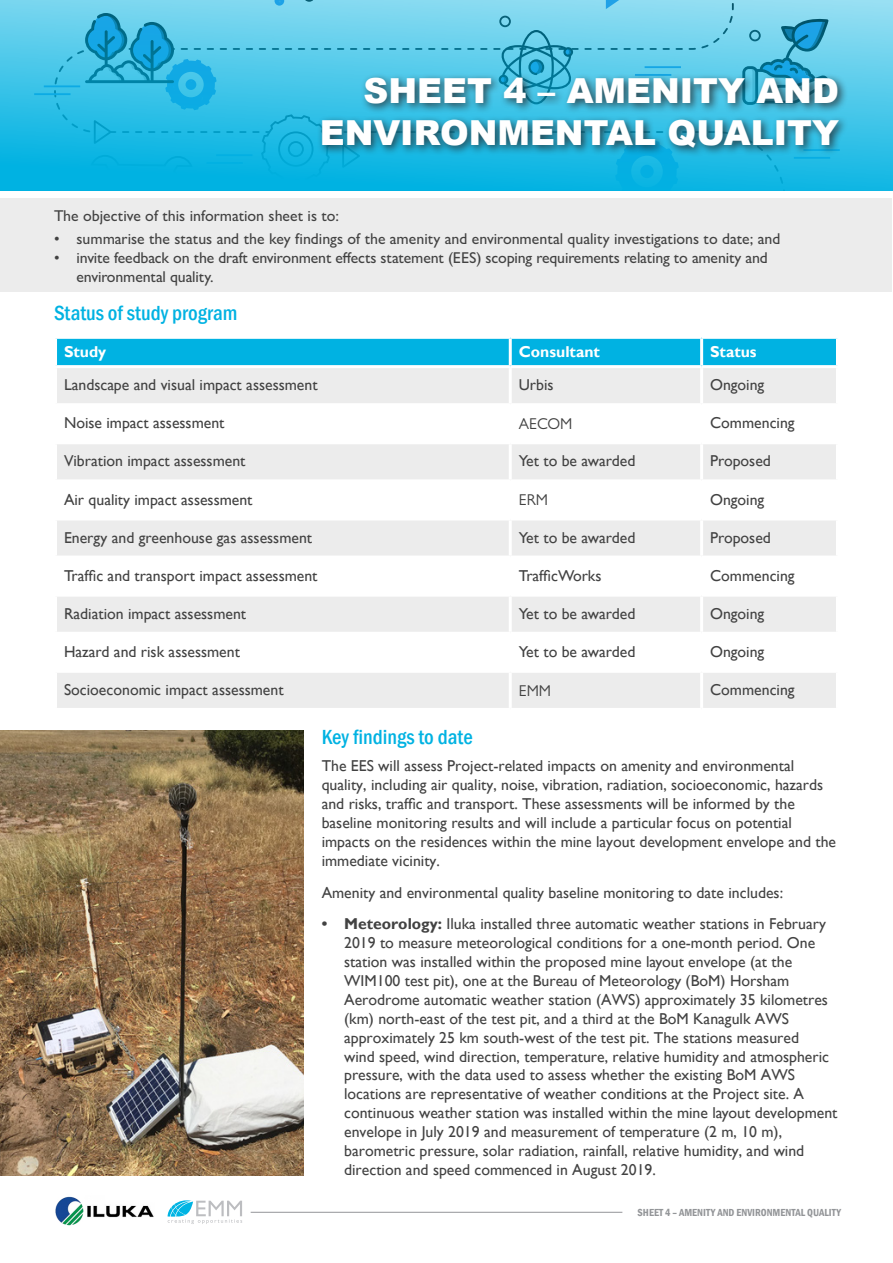
<style>
.page{position:relative;width:893px;height:1263px;background:#fff}
.page>*{position:absolute;margin:0;border:0;box-sizing:border-box;transform-origin:0 0}
.t1{font:900 34.5px/41.4px "Arial";color:#fff;text-align:right}
.t2{font:500 condensed 21px "Franklin Gothic";color:#00b2e2}
.t3{font:15.75px/18.9px "Gill Sans";color:#424242}
.t4{font:500 15.75px/18.9px "Gill Sans Nova";color:#424242}
.t5{font:700 15.75px "Gill Sans";color:#fff}
.t6{font:15.75px "Gill Sans Nova";color:#424242}
.t7{font:600 condensed 10.5px "Franklin Gothic";color:#939598}
.s1{font-weight:700}
</style>
<div class="page">
<img style="left:55px;top:1196px;width:99px;height:30px">
<svg style="left:168px;top:1200px;width:74px;height:24px"></svg>
<hr style="left:251px;top:1212px;width:371px;height:1px;background:#939598">
<svg style="left:0;top:0;width:892px;height:191px;background:#41c2e6"></svg>
<div style="left:1px;top:198px;width:891px;height:94px;background:#ececec"></div>
<div style="left:57px;top:339px;width:779px;height:26px;background:#00b2e2"></div>
<svg style="left:57px;top:368px;width:779px;height:340px;fill:#ececec"></svg>
<hr style="left:509px;top:339px;width:3px;height:26px;background:#fff">
<hr style="left:700px;top:339px;width:3px;height:26px;background:#fff">
<hr style="left:509px;top:368px;width:3px;height:35px;background:#fff">
<hr style="left:700px;top:368px;width:3px;height:35px;background:#fff">
<hr style="left:54px;top:403px;width:456px;height:3px;background:#fff">
<hr style="left:510px;top:403px;width:192px;height:3px;background:#fff">
<hr style="left:509px;top:406px;width:3px;height:35px;background:#fff">
<hr style="left:702px;top:403px;width:137px;height:3px;background:#fff">
<hr style="left:700px;top:406px;width:3px;height:35px;background:#fff">
<hr style="left:54px;top:441px;width:456px;height:3px;background:#fff">
<hr style="left:510px;top:441px;width:192px;height:3px;background:#fff">
<hr style="left:509px;top:444px;width:3px;height:35px;background:#fff">
<hr style="left:702px;top:441px;width:137px;height:3px;background:#fff">
<hr style="left:700px;top:444px;width:3px;height:35px;background:#fff">
<hr style="left:54px;top:479px;width:456px;height:3px;background:#fff">
<hr style="left:510px;top:479px;width:192px;height:3px;background:#fff">
<hr style="left:509px;top:482px;width:3px;height:35px;background:#fff">
<hr style="left:702px;top:479px;width:137px;height:3px;background:#fff">
<hr style="left:700px;top:482px;width:3px;height:35px;background:#fff">
<hr style="left:54px;top:517px;width:456px;height:3px;background:#fff">
<hr style="left:510px;top:517px;width:192px;height:3px;background:#fff">
<hr style="left:509px;top:520px;width:3px;height:35px;background:#fff">
<hr style="left:702px;top:517px;width:137px;height:3px;background:#fff">
<hr style="left:700px;top:520px;width:3px;height:35px;background:#fff">
<hr style="left:54px;top:555px;width:456px;height:3px;background:#fff">
<hr style="left:510px;top:555px;width:192px;height:3px;background:#fff">
<hr style="left:509px;top:558px;width:3px;height:36px;background:#fff">
<hr style="left:702px;top:555px;width:137px;height:3px;background:#fff">
<hr style="left:700px;top:558px;width:3px;height:36px;background:#fff">
<hr style="left:54px;top:594px;width:456px;height:3px;background:#fff">
<hr style="left:510px;top:594px;width:192px;height:3px;background:#fff">
<hr style="left:509px;top:597px;width:3px;height:35px;background:#fff">
<hr style="left:702px;top:594px;width:137px;height:3px;background:#fff">
<hr style="left:700px;top:597px;width:3px;height:35px;background:#fff">
<hr style="left:54px;top:632px;width:456px;height:3px;background:#fff">
<hr style="left:510px;top:632px;width:192px;height:3px;background:#fff">
<hr style="left:509px;top:635px;width:3px;height:35px;background:#fff">
<hr style="left:702px;top:632px;width:137px;height:3px;background:#fff">
<hr style="left:700px;top:635px;width:3px;height:35px;background:#fff">
<hr style="left:54px;top:670px;width:456px;height:3px;background:#fff">
<hr style="left:510px;top:670px;width:192px;height:3px;background:#fff">
<hr style="left:509px;top:673px;width:3px;height:35px;background:#fff">
<hr style="left:702px;top:670px;width:137px;height:3px;background:#fff">
<hr style="left:700px;top:673px;width:3px;height:35px;background:#fff">
<img style="left:0;top:730px;width:304px;height:446px">
<div style="left:317px;top:72px;width:532px;height:85px;background:#231f20;opacity:.75"></div>
<h1 class="t1" style="left:320px;top:69px;width:521px">SHEET 4 – AMENITY AND<br>ENVIRONMENTAL QUALITY</h1>
<p class="t4" style="left:54px;top:206px;width:287px">The objective of this information sheet is to:</p>
<p class="t4" style="left:54px;top:229px;width:728px">• summarise the status and the key findings of the amenity and environmental quality investigations to date; and</p>
<p class="t4" style="left:77px;top:248px;width:693px;text-indent:-23px">• invite feedback on the draft environment effects statement (EES) scoping requirements relating to amenity and environmental quality.</p>
<h2 class="t2" style="left:54px;top:299px;width:185px">Status of study program</h2>
<p class="t5" style="left:64px;top:342px;width:44px">Study</p>
<p class="t5" style="left:519px;top:342px;width:83px">Consultant</p>
<p class="t5" style="left:710px;top:342px;width:48px">Status</p>
<p class="t3" style="left:64px;top:376px;width:255px">Landscape and visual impact assessment</p>
<p class="t3" style="left:519px;top:376px;width:36px">Urbis</p>
<p class="t3" style="left:710px;top:376px;width:56px">Ongoing</p>
<p class="t3" style="left:64px;top:414px;width:162px">Noise impact assessment</p>
<p class="t6" style="left:519px;top:414px;width:55px">AECOM</p>
<p class="t3" style="left:710px;top:414px;width:86px">Commencing</p>
<p class="t3" style="left:64px;top:452px;width:183px">Vibration impact assessment</p>
<p class="t3" style="left:519px;top:452px;width:118px">Yet to be awarded</p>
<p class="t3" style="left:710px;top:452px;width:62px">Proposed</p>
<p class="t3" style="left:64px;top:490px;width:190px">Air quality impact assessment</p>
<p class="t6" style="left:519px;top:490px;width:31px">ERM</p>
<p class="t3" style="left:710px;top:490px;width:56px">Ongoing</p>
<p class="t3" style="left:64px;top:528px;width:250px">Energy and greenhouse gas assessment</p>
<p class="t3" style="left:519px;top:528px;width:118px">Yet to be awarded</p>
<p class="t3" style="left:710px;top:528px;width:62px">Proposed</p>
<p class="t3" style="left:64px;top:566px;width:255px">Traffic and transport impact assessment</p>
<p class="t3" style="left:519px;top:566px;width:84px">TrafficWorks</p>
<p class="t3" style="left:710px;top:566px;width:86px">Commencing</p>
<p class="t3" style="left:64px;top:604px;width:184px">Radiation impact assessment</p>
<p class="t3" style="left:519px;top:604px;width:118px">Yet to be awarded</p>
<p class="t3" style="left:710px;top:604px;width:56px">Ongoing</p>
<p class="t3" style="left:64px;top:642px;width:177px">Hazard and risk assessment</p>
<p class="t3" style="left:519px;top:642px;width:118px">Yet to be awarded</p>
<p class="t3" style="left:710px;top:642px;width:56px">Ongoing</p>
<p class="t3" style="left:64px;top:680px;width:221px">Socioeconomic impact assessment</p>
<p class="t6" style="left:519px;top:681px;width:34px">EMM</p>
<p class="t3" style="left:710px;top:680px;width:86px">Commencing</p>
<h2 class="t2" style="left:322px;top:723px;width:153px">Key findings to date</h2>
<p class="t3" style="left:322px;top:757px;width:516px">The EES will assess Project-related impacts on amenity and environmental quality, including air quality, noise, vibration, radiation, socioeconomic, hazards and risks, traffic and transport. These assessments will be informed by the baseline monitoring results and will include a particular focus on potential impacts on the residences within the mine layout development envelope and the immediate vicinity.</p>
<p class="t3" style="left:322px;top:883px;width:463px">Amenity and environmental quality baseline monitoring to date includes:</p>
<p class="t3" style="left:344px;top:915px;width:495px;text-indent:-23px"><span class="s1">• Meteorology:</span> Iluka installed three automatic weather stations in February 2019 to measure meteorological conditions for a one-month period. One station was installed within the proposed mine layout envelope (at the WIM100 test pit), one at the Bureau of Meteorology (BoM) Horsham Aerodrome automatic weather station (AWS) approximately 35 kilometres (km) north-east of the test pit, and a third at the BoM Kanagulk AWS approximately 25 km south-west of the test pit. The stations measured<br>wind speed, wind direction, temperature, relative humidity and atmospheric pressure, with the data used to assess whether the existing BoM AWS locations are representative of weather conditions at the Project site. A continuous weather station was installed within the mine layout development envelope in July 2019 and measurement of temperature (2 m, 10 m), barometric pressure, solar radiation, rainfall, relative humidity, and wind direction and speed commenced in August 2019.</p>
<p class="t7" style="left:637px;top:1205px;width:205px">SHEET 4 – AMENITY AND ENVIRONMENTAL QUALITY</p>
</div>
